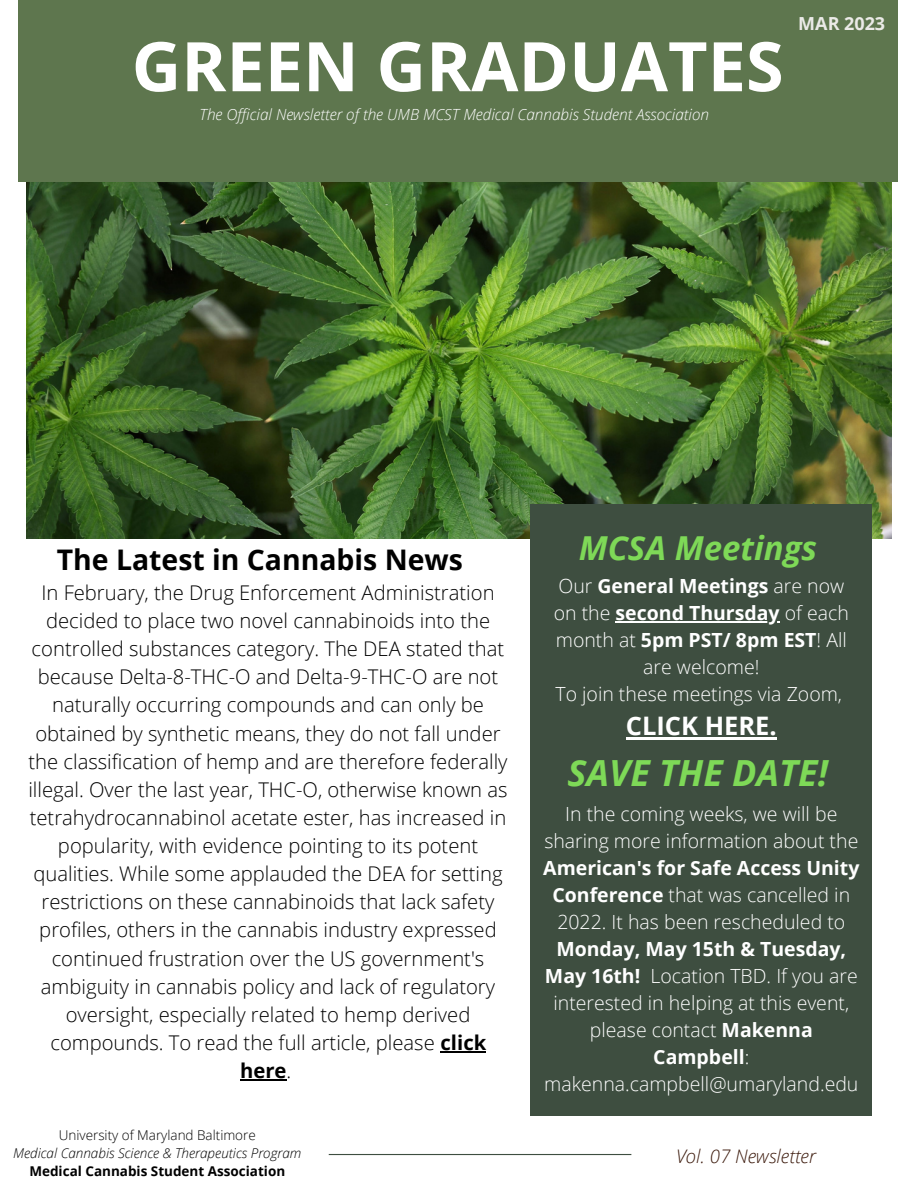
<style>
.page{position:relative;width:918px;height:1188px;background:#fff}
.page>*{position:absolute;margin:0;border:0;box-sizing:border-box;transform-origin:0 0}
.t1{font:700 68.4px "Open Sans";color:#fff}
.t2{font:italic 700 36px "Open Sans";color:#7ed957}
.t3{font:italic 700 33px "Open Sans";color:#7ed957}
.t4{font:700 28.35px "Open Sans";color:#000}
.t5{font:700 25.5px "Open Sans";color:#fff}
.t6{font:300 20.25px/28.2px "Open Sans";color:#000;text-align:center}
.t7{font:300 19.5px/27px "Open Sans";color:#fff;text-align:center}
.t8{font:italic 300 18.75px "Open Sans";color:#3c1a0c}
.t9{font:700 18px "Open Sans";color:#ebeae7}
.t10{font:italic 300 15.3px "Open Sans";color:#fff}
.t11{font:italic 300 13.5px "Open Sans";color:#000}
.t12{font:700 13.5px "Open Sans";color:#000}
.t13{font:300 13.5px "Open Sans";color:#000}
.s1{font-weight:700}
</style>
<div class="page">
<img style="left:26px;top:181px;width:865px;height:357px">
<div style="left:18px;top:0;width:880px;height:181px;background:#5e764e"></div>
<div style="left:530px;top:504px;width:342px;height:612px;background:#3e4e40"></div>
<hr style="left:329px;top:1154px;width:302px;height:1px;background:#3e4e40">
<hr style="left:616px;top:621px;width:164px;height:1px;background:#fff">
<hr style="left:626px;top:737px;width:151px;height:2px;background:#fff">
<hr style="left:441px;top:1051px;width:45px;height:1px;background:#000">
<hr style="left:240px;top:1079px;width:47px;height:1px;background:#000">
<h1 class="t1" style="left:132px;top:18px;width:653px">GREEN GRADUATES</h1>
<p class="t10" style="left:200px;top:104px;width:511px">The Official Newsletter of the UMB MCST Medical Cannabis Student Association</p>
<p class="t9" style="left:798px;top:11px;width:88px">MAR 2023</p>
<h3 class="t4" style="left:57px;top:539px;width:408px">The Latest in Cannabis News</h3>
<p class="t6" style="left:28px;top:578px;width:481px">In February, the Drug Enforcement Administration decided to place two novel cannabinoids into the controlled substances category. The DEA stated that because Delta-8-THC-O and Delta-9-THC-O are not naturally occurring compounds and can only be obtained by synthetic means, they do not fall under the classification of hemp and are therefore federally illegal. Over the last year, THC-O, otherwise known as tetrahydrocannabinol acetate ester, has increased in popularity, with evidence pointing to its potent qualities. While some applauded the DEA for setting restrictions on these cannabinoids that lack safety profiles, others in the cannabis industry expressed continued frustration over the US government's ambiguity in cannabis policy and lack of regulatory oversight, especially related to hemp derived compounds. To read the full article, please <span class="s1">click here</span>.</p>
<p class="t13" style="left:59px;top:1126px;width:199px">University of Maryland Baltimore</p>
<p class="t11" style="left:13px;top:1144px;width:290px">Medical Cannabis Science &amp; Therapeutics Program</p>
<p class="t12" style="left:29px;top:1162px;width:257px">Medical Cannabis Student Association</p>
<h3 class="t3" style="left:579px;top:525px;width:240px">MCSA Meetings</h3>
<p class="t7" style="left:554px;top:572px;width:297px">Our <span class="s1">General Meetings</span> are now on the <span class="s1">second Thursday</span> of each month at <span class="s1">5pm PST/ 8pm EST</span>! All are welcome!<br>To join these meetings via Zoom,</p>
<p class="t5" style="left:626px;top:708px;width:153px">CLICK HERE.</p>
<h2 class="t2" style="left:568px;top:748px;width:262px">SAVE THE DATE!</h2>
<p class="t7" style="left:544px;top:800px;width:316px">In the coming weeks, we will be sharing more information about the</p>
<p class="t7" style="left:543px;top:854px;width:318px"><span class="s1">American's for Safe Access Unity<br>Conference</span> that was cancelled in<br>2022. It has been rescheduled to</p>
<p class="t7" style="left:544px;top:935px;width:316px"><span class="s1">Monday, May 15th &amp; Tuesday,<br>May 16th!</span> Location TBD. If you are interested in helping at this event, please contact <span class="s1">Makenna<br>Campbell</span>: makenna.campbell@umaryland.edu</p>
<p class="t8" style="left:676px;top:1143px;width:141px">Vol. 07 Newsletter</p>
</div>
